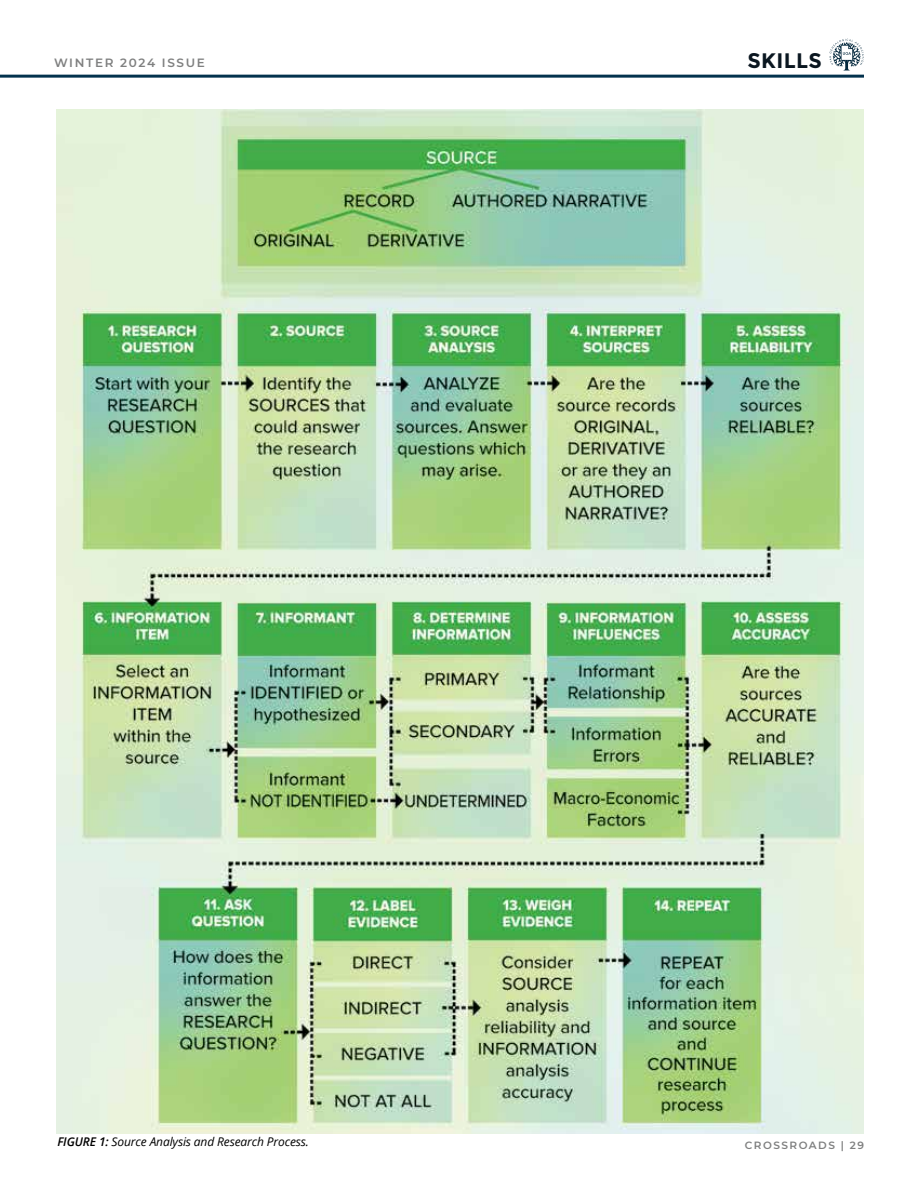
<style>
.page{position:relative;width:918px;height:1188px;background:#fff}
.page>*{position:absolute;margin:0;border:0;box-sizing:border-box;transform-origin:0 0}
.t1{font:700 21px "Montserrat";letter-spacing:.02em;color:#0a1620}
.t2{font:italic 12px "Open Sans";letter-spacing:-.01em;color:#000}
.t3{font:600 12px "Montserrat";letter-spacing:.14em;color:#7f8080}
.t4{font:600 10.5px "Montserrat";letter-spacing:.14em;color:#7f8080}
.s1{font-weight:600}
</style>
<div class="page">
<svg style="left:829px;top:39px;width:35px;height:31px"></svg>
<hr style="left:0;top:75px;width:864px;height:3px;background:#03324d">
<img style="left:57px;top:110px;width:807px;height:1024px">
<p class="t3" style="left:54px;top:54px;width:152px">WINTER 2024 ISSUE</p>
<p class="t2" style="left:57px;top:1134px;width:253px"><span class="s1">FIGURE 1:</span> Source Analysis and Research Process.</p>
<h1 class="t1" style="left:747px;top:48px;width:76px">SKILLS</h1>
<p class="t4" style="left:745px;top:1138px;width:121px">CROSSROADS | 29</p>
</div>
